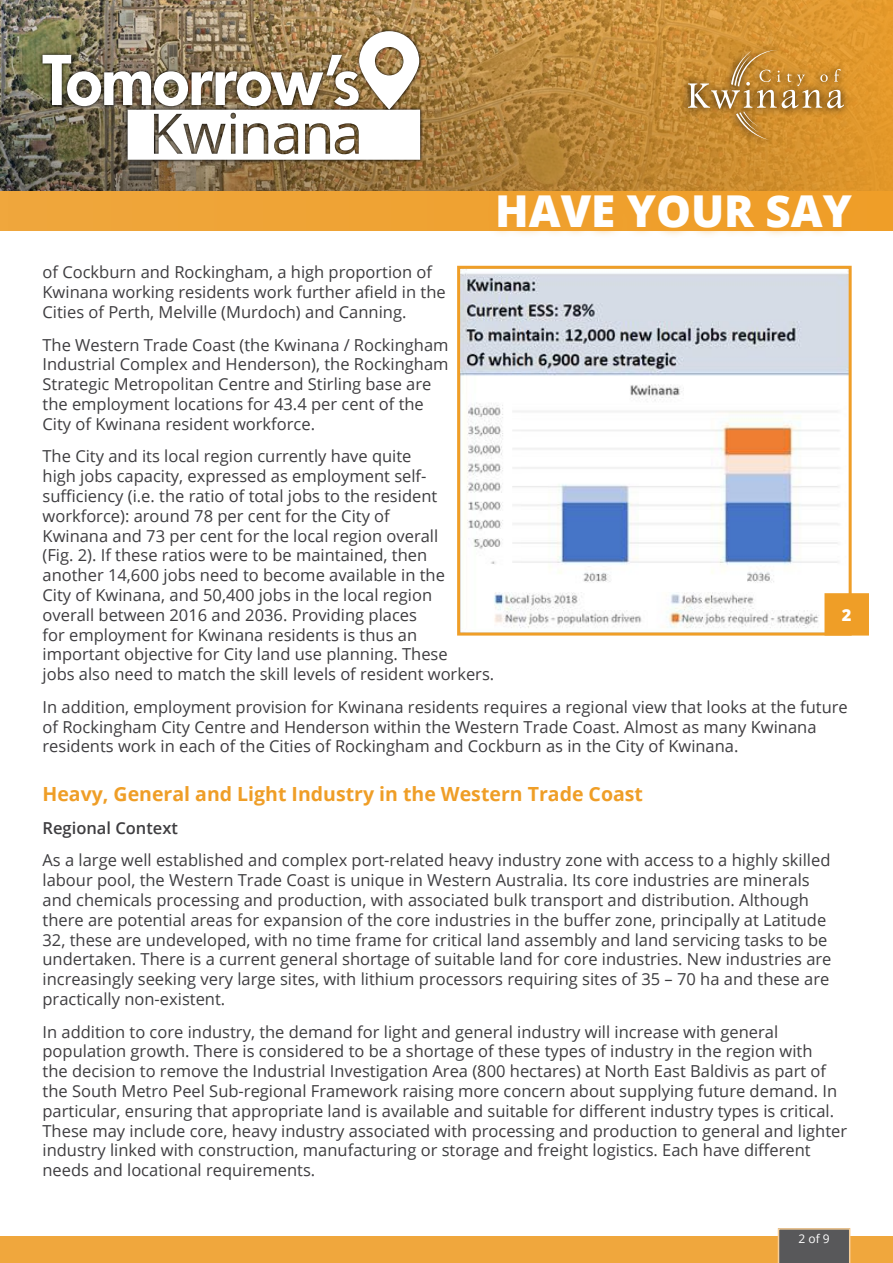
<style>
.page{position:relative;width:893px;height:1263px;background:#fff}
.page>*{position:absolute;margin:0;border:0;box-sizing:border-box;transform-origin:0 0}
.t1{font:800 43.95px "Open Sans";color:#fff}
.t2{font:700 19.5px "Open Sans";color:#ef9e27}
.t3{font:16.5px/19.8px "Open Sans";color:#3e3d40}
.t4{font:600 16.5px "Open Sans";color:#3e3d40}
.t5{font:800 16.5px "Open Sans";color:#fff}
.t6{font:12px "Open Sans";color:#fff}
</style>
<div class="page">
<div style="left:0;top:1236px;width:893px;height:27px;background:#f0a73d"></div>
<svg style="left:778px;top:1228px;width:72px;height:35px;background:#63605e"></svg>
<img style="left:0;top:0;width:893px;height:230px">
<svg style="left:680px;top:42px;width:172px;height:105px;background:#d29130"></svg>
<svg style="left:688px;top:50px;width:156px;height:90px;background:#c89140"></svg>
<img style="left:39px;top:28px;width:384px;height:135px">
<img style="left:43px;top:31px;width:377px;height:129px">
<div style="left:488px;top:185px;width:373px;height:54px;background:#ef9e27;opacity:.8"></div>
<img style="left:461px;top:273px;width:387px;height:355px">
<div style="left:457px;top:266px;width:395px;height:369px;border:3px solid #ef9e27"></div>
<div style="left:826px;top:595px;width:41px;height:39px;background:#ef9e27"></div>
<div style="left:824px;top:593px;width:45px;height:42px;border:3px solid #ef9e27"></div>
<h1 class="t1" style="left:495px;top:178px;width:358px">HAVE YOUR SAY</h1>
<p class="t3" style="left:43px;top:262px;width:405px">of Cockburn and Rockingham, a high proportion of<br>Kwinana working residents work further afield in the<br>Cities of Perth, Melville (Murdoch) and Canning.</p>
<p class="t3" style="left:43px;top:334px;width:408px">The Western Trade Coast (the Kwinana / Rockingham Industrial Complex and Henderson), the Rockingham Strategic Metropolitan Centre and Stirling base are the employment locations for 43.4 per cent of the City of Kwinana resident workforce.</p>
<p class="t3" style="left:43px;top:446px;width:453px">The City and its local region currently have quite<br>high jobs capacity, expressed as employment self&shy;sufficiency (i.e. the ratio of total jobs to the resident workforce): around 78 per cent for the City of<br>Kwinana and 73 per cent for the local region overall<br>(Fig. 2). If these ratios were to be maintained, then<br>another 14,600 jobs need to become available in the<br>City of Kwinana, and 50,400 jobs in the local region<br>overall between 2016 and 2036. Providing places<br>for employment for Kwinana residents is thus an important objective for City land use planning. These<br>jobs also need to match the skill levels of resident workers.</p>
<p class="t3" style="left:43px;top:696px;width:807px">In addition, employment provision for Kwinana residents requires a regional view that looks at the future of Rockingham City Centre and Henderson within the Western Trade Coast. Almost as many Kwinana residents work in each of the Cities of Rockingham and Cockburn as in the City of Kwinana.</p>
<p class="t2" style="left:43px;top:780px;width:602px">Heavy, General and Light Industry in the Western Trade Coast</p>
<p class="t4" style="left:43px;top:816px;width:137px">Regional Context</p>
<p class="t3" style="left:43px;top:850px;width:790px">As a large well established and complex port-related heavy industry zone with access to a highly skilled labour pool, the Western Trade Coast is unique in Western Australia. Its core industries are minerals and chemicals processing and production, with associated bulk transport and distribution. Although there are potential areas for expansion of the core industries in the buffer zone, principally at Latitude 32, these are undeveloped, with no time frame for critical land assembly and land servicing tasks to be undertaken. There is a current general shortage of suitable land for core industries. New industries are increasingly seeking very large sites, with lithium processors requiring sites of 35 – 70 ha and these are practically non-existent.</p>
<p class="t3" style="left:43px;top:1021px;width:806px">In addition to core industry, the demand for light and general industry will increase with general population growth. There is considered to be a shortage of these types of industry in the region with<br>the decision to remove the Industrial Investigation Area (800 hectares) at North East Baldivis as part of the South Metro Peel Sub-regional Framework raising more concern about supplying future demand. In particular, ensuring that appropriate land is available and suitable for different industry types is critical.<br>These may include core, heavy industry associated with processing and production to general and lighter industry linked with construction, manufacturing or storage and freight logistics. Each have different needs and locational requirements.</p>
<p class="t5" style="left:842px;top:602px;width:11px">2</p>
<p class="t6" style="left:798px;top:1230px;width:33px">2 of 9</p>
</div>
